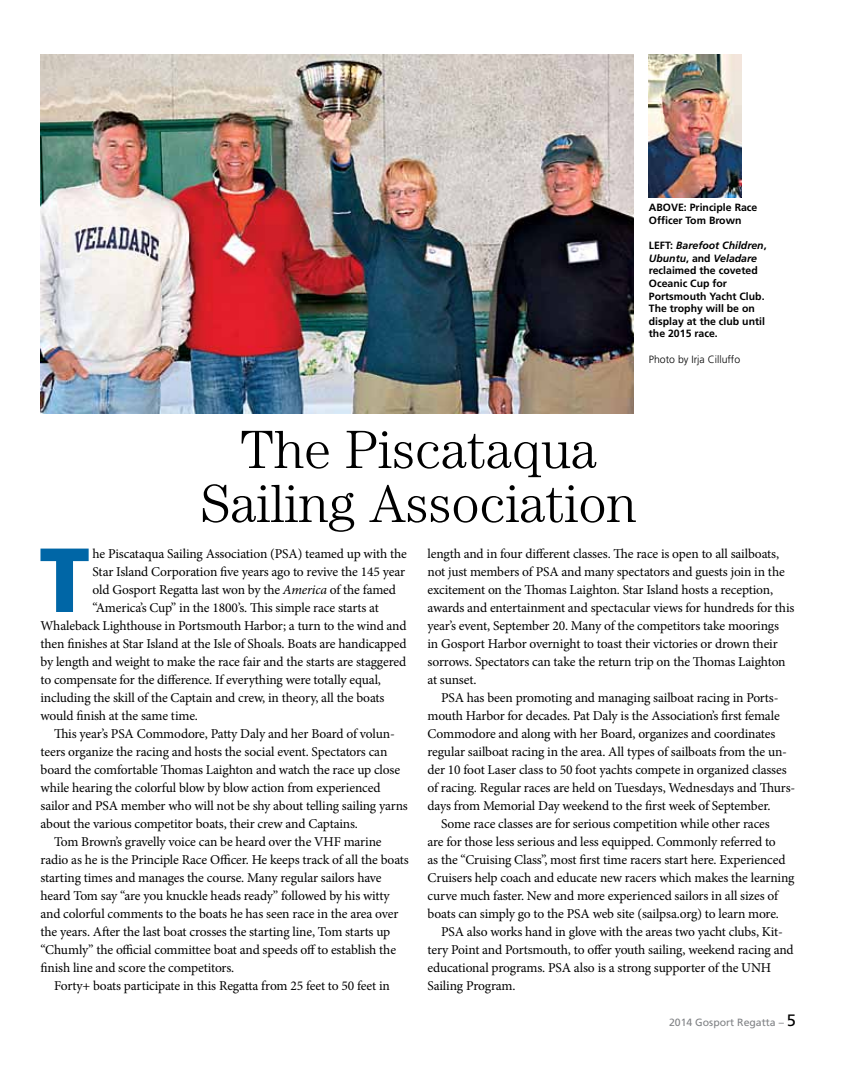
<style>
.page{position:relative;width:864px;height:1080px;background:#fff}
.page>*{position:absolute;margin:0;border:0;box-sizing:border-box;transform-origin:0 0}
.t1{font:900 90.9px "Frutiger";color:#0066a6}
.t2{font:300 54px/54px "Century";color:#000;text-align:center}
.t3{font:13.5px/18px "Minion Pro";letter-spacing:-.01em;color:#000}
.t4{font:700 10.5px/12.6px "Frutiger";color:#000}
.t5{font:10.5px "Frutiger";color:#808285}
.t6{font:300 10.5px "Frutiger";color:#000}
.s1{font-style:italic}
.s2{font-size:16.5px;color:#000}
</style>
<div class="page">
<img style="left:40px;top:54px;width:594px;height:360px">
<img style="left:649px;top:54px;width:92px;height:144px">
<p class="t4" style="left:649px;top:201px;width:110px">ABOVE: Principle Race<br>Officer Tom Brown</p>
<p class="t4" style="left:649px;top:239px;width:119px">LEFT: <span class="s1">Barefoot Children</span>,<br><span class="s1">Ubuntu</span>, and <span class="s1">Veladare </span>reclaimed the coveted<br>Oceanic Cup for<br>Portsmouth Yacht Club.<br>The trophy will be on display at the club until the 2015 race.</p>
<p class="t6" style="left:649px;top:353px;width:93px">Photo by Irja Cilluffo</p>
<h2 class="t2" style="left:201px;top:422px;width:437px">The Piscataqua<br>Sailing Association</h2>
<h1 class="t1" style="left:39px;top:525px;width:52px">T</h1>
<p class="t3" style="left:93px;top:545px;width:316px">he Piscataqua Sailing Association (PSA) teamed up with the</p>
<p class="t3" style="left:93px;top:563px;width:314px">Star Island Corporation five years ago to revive the 145 year</p>
<p class="t3" style="left:93px;top:581px;width:305px">old Gosport Regatta last won by the <span class="s1">America</span> of the famed</p>
<p class="t3" style="left:93px;top:599px;width:288px">“America’s Cup” in the 1800’s. This simple race starts at</p>
<p class="t3" style="left:41px;top:617px;width:368px">Whaleback Lighthouse in Portsmouth Harbor; a turn to the wind and</p>
<p class="t3" style="left:41px;top:635px;width:368px">then finishes at Star Island at the Isle of Shoals. Boats are handicapped</p>
<p class="t3" style="left:41px;top:653px;width:367px">by length and weight to make the race fair and the starts are staggered</p>
<p class="t3" style="left:41px;top:671px;width:342px">to compensate for the difference. If everything were totally equal,</p>
<p class="t3" style="left:41px;top:689px;width:345px">including the skill of the Captain and crew, in theory, all the boats</p>
<p class="t3" style="left:41px;top:707px;width:159px">would finish at the same time.</p>
<p class="t3" style="left:54px;top:725px;width:342px">This year’s PSA Commodore, Patty Daly and her Board of volun-</p>
<p class="t3" style="left:41px;top:743px;width:348px">teers organize the racing and hosts the social event. Spectators can</p>
<p class="t3" style="left:41px;top:761px;width:361px">board the comfortable Thomas Laighton and watch the race up close</p>
<p class="t3" style="left:41px;top:779px;width:342px">while hearing the colorful blow by blow action from experienced</p>
<p class="t3" style="left:41px;top:797px;width:369px">sailor and PSA member who will not be shy about telling sailing yarns</p>
<p class="t3" style="left:41px;top:815px;width:319px">about the various competitor boats, their crew and Captains.</p>
<p class="t3" style="left:54px;top:833px;width:329px">Tom Brown’s gravelly voice can be heard over the VHF marine</p>
<p class="t3" style="left:41px;top:851px;width:370px">radio as he is the Principle Race Officer. He keeps track of all the boats</p>
<p class="t3" style="left:41px;top:869px;width:343px">starting times and manages the course. Many regular sailors have</p>
<p class="t3" style="left:41px;top:887px;width:351px">heard Tom say “are you knuckle heads ready” followed by his witty</p>
<p class="t3" style="left:41px;top:905px;width:359px">and colorful comments to the boats he has seen race in the area over</p>
<p class="t3" style="left:41px;top:923px;width:351px">the years. After the last boat crosses the starting line, Tom starts up</p>
<p class="t3" style="left:41px;top:941px;width:357px">“Chumly” the official committee boat and speeds off to establish the</p>
<p class="t3" style="left:41px;top:959px;width:195px">finish line and score the competitors.</p>
<p class="t3" style="left:54px;top:977px;width:337px">Forty+ boats participate in this Regatta from 25 feet to 50 feet in</p>
<p class="t3" style="left:428px;top:545px;width:368px">length and in four different classes. The race is open to all sailboats, not just members of PSA and many spectators and guests join in the excitement on the Thomas Laighton. Star Island hosts a reception, awards and entertainment and spectacular views for hundreds for this year’s event, September 20. Many of the competitors take moorings<br>in Gosport Harbor overnight to toast their victories or drown their sorrows. Spectators can take the return trip on the Thomas Laighton at sunset.</p>
<p class="t3" style="left:441px;top:689px;width:339px">PSA has been promoting and managing sailboat racing in Ports-</p>
<p class="t3" style="left:428px;top:707px;width:354px">mouth Harbor for decades. Pat Daly is the Association’s first female</p>
<p class="t3" style="left:428px;top:725px;width:349px">Commodore and along with her Board, organizes and coordinates</p>
<p class="t3" style="left:428px;top:743px;width:361px">regular sailboat racing in the area. All types of sailboats from the un-</p>
<p class="t3" style="left:428px;top:761px;width:361px">der 10 foot Laser class to 50 foot yachts compete in organized classes</p>
<p class="t3" style="left:428px;top:779px;width:369px">of racing. Regular races are held on Tuesdays, Wednesdays and Thurs-</p>
<p class="t3" style="left:428px;top:797px;width:344px">days from Memorial Day weekend to the first week of September.</p>
<p class="t3" style="left:441px;top:815px;width:330px">Some race classes are for serious competition while other races</p>
<p class="t3" style="left:428px;top:833px;width:350px">are for those less serious and less equipped. Commonly referred to</p>
<p class="t3" style="left:428px;top:851px;width:360px">as the “Cruising Class”, most first time racers start here. Experienced</p>
<p class="t3" style="left:428px;top:869px;width:369px">Cruisers help coach and educate new racers which makes the learning</p>
<p class="t3" style="left:428px;top:887px;width:352px">curve much faster. New and more experienced sailors in all sizes of</p>
<p class="t3" style="left:428px;top:905px;width:353px">boats can simply go to the PSA web site (sailpsa.org) to learn more.</p>
<p class="t3" style="left:441px;top:923px;width:343px">PSA also works hand in glove with the areas two yacht clubs, Kit-</p>
<p class="t3" style="left:428px;top:941px;width:368px">tery Point and Portsmouth, to offer youth sailing, weekend racing and</p>
<p class="t3" style="left:428px;top:959px;width:345px">educational programs. PSA also is a strong supporter of the UNH</p>
<p class="t3" style="left:428px;top:977px;width:90px">Sailing Program.</p>
<p class="t5" style="left:669px;top:1016px;width:129px">2014 Gosport Regatta – <span class="s2">5</span></p>
</div>
